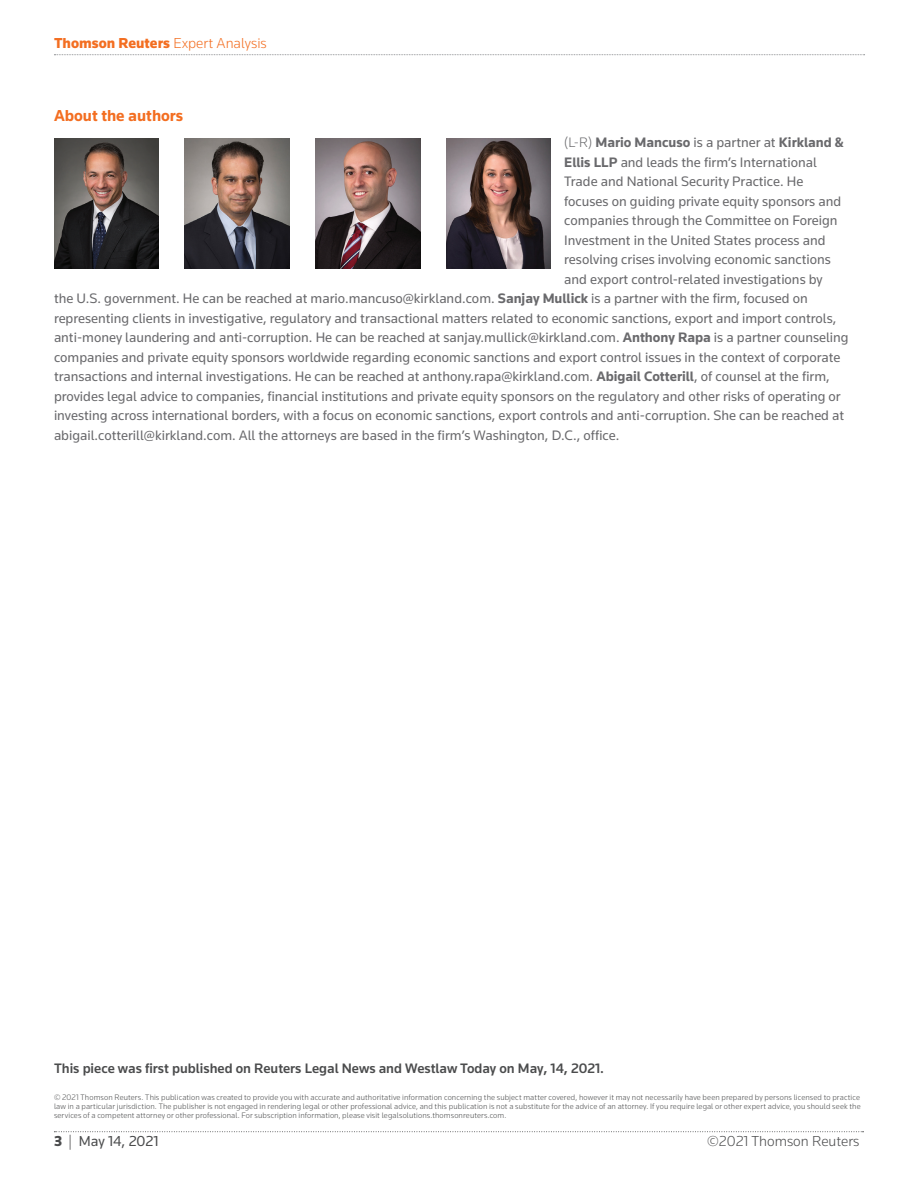
<style>
.page{position:relative;width:918px;height:1188px;background:#fff}
.page>*{position:absolute;margin:0;border:0;box-sizing:border-box;transform-origin:0 0}
.Subhead{font:700 16.5px "Knowledge";color:#f36e21}
.t1{font:900 15px "Knowledge";color:#f36e21}
.t2{font:300 15px "Knowledge";color:#4b4c4d}
.t3{font:15px "Knowledge";color:#4b4c4d}
.Authors{font:14.25px "Knowledge";color:#69696c}
.Authors-2{font:500 14.25px "Knowledge";color:#4b4c4d}
.Authors-3{font:700 14.25px "Knowledge";color:#69696c}
.t4{font:300 8.25px/9px "Knowledge";letter-spacing:.01em;color:#4b4c4d;text-align:justify}
.s1{font-weight:300}
.s2{font-weight:400}
.s3{font-weight:700}
.s4{font-weight:900}
</style>
<div class="page">
<svg style="left:54px;top:54px;width:811px;height:1px"></svg>
<svg style="left:54px;top:1131px;width:810px;height:1px"></svg>
<img style="left:54px;top:138px;width:105px;height:131px">
<img style="left:185px;top:138px;width:104px;height:131px">
<img style="left:315px;top:138px;width:105px;height:131px">
<img style="left:446px;top:138px;width:105px;height:131px">
<p class="t1" style="left:54px;top:33px;width:214px">Thomson Reuters <span class="s1">Expert Analysis</span></p>
<p class="Subhead" style="left:54px;top:105px;width:131px">About the authors</p>
<p class="Authors-3" style="left:564px;top:133px;width:281px"><span class="s1">(L-R)</span> Mario Mancuso <span class="s2">is a partner at</span> Kirkland &amp;</p>
<p class="Authors" style="left:564px;top:153px;width:254px"><span class="s3">Ellis LLP</span> and leads the firm’s International</p>
<p class="Authors" style="left:564px;top:172px;width:241px">Trade and National Security Practice. He</p>
<p class="Authors" style="left:564px;top:192px;width:279px">focuses on guiding private equity sponsors and</p>
<p class="Authors" style="left:564px;top:211px;width:275px">companies through the Committee on Foreign</p>
<p class="Authors" style="left:564px;top:231px;width:263px">Investment in the United States process and</p>
<p class="Authors" style="left:564px;top:250px;width:268px">resolving crises involving economic sanctions</p>
<p class="Authors" style="left:564px;top:270px;width:260px">and export control-related investigations by</p>
<p class="Authors" style="left:54px;top:289px;width:755px">the U.S. government. He can be reached at mario.mancuso@kirkland.com. <span class="s3">Sanjay Mullick</span> is a partner with the firm, focused on</p>
<p class="Authors" style="left:54px;top:309px;width:784px">representing clients in investigative, regulatory and transactional matters related to economic sanctions, export and import controls,</p>
<p class="Authors" style="left:54px;top:328px;width:796px">anti-money laundering and anti-corruption. He can be reached at sanjay.mullick@kirkland.com. <span class="s3">Anthony Rapa</span> is a partner counseling</p>
<p class="Authors" style="left:54px;top:348px;width:788px">companies and private equity sponsors worldwide regarding economic sanctions and export control issues in the context of corporate</p>
<p class="Authors" style="left:54px;top:367px;width:777px">transactions and internal investigations. He can be reached at anthony.rapa@kirkland.com. <span class="s3">Abigail Cotterill</span>, of counsel at the firm,</p>
<p class="Authors" style="left:54px;top:387px;width:788px">provides legal advice to companies, financial institutions and private equity sponsors on the regulatory and other risks of operating or</p>
<p class="Authors" style="left:54px;top:406px;width:792px">investing across international borders, with a focus on economic sanctions, export controls and anti-corruption. She can be reached at</p>
<p class="Authors" style="left:54px;top:426px;width:567px">abigail.cotterill@kirkland.com. All the attorneys are based in the firm’s Washington, D.C., office.</p>
<p class="Authors-2" style="left:54px;top:1060px;width:552px">This piece was first published on Reuters Legal News and Westlaw Today on May, 14, 2021.</p>
<p class="t4" style="left:54px;top:1093px;width:808px">© 2021 Thomson Reuters. This publication was created to provide you with accurate and authoritative information concerning the subject matter covered, however it may not necessarily have been prepared by persons licensed to practice law in a particular jurisdiction. The publisher is not engaged in rendering legal or other professional advice, and this publication is not a substitute for the advice of an attorney. If you require legal or other expert advice, you should seek the services of a competent attorney or other professional. For subscription information, please visit legalsolutions.thomsonreuters.com.</p>
<p class="t3" style="left:54px;top:1131px;width:106px"><span class="s4">3</span> <span class="s1">|</span> May 14, 2021</p>
<p class="t2" style="left:707px;top:1131px;width:154px">©2021 Thomson Reuters</p>
</div>
